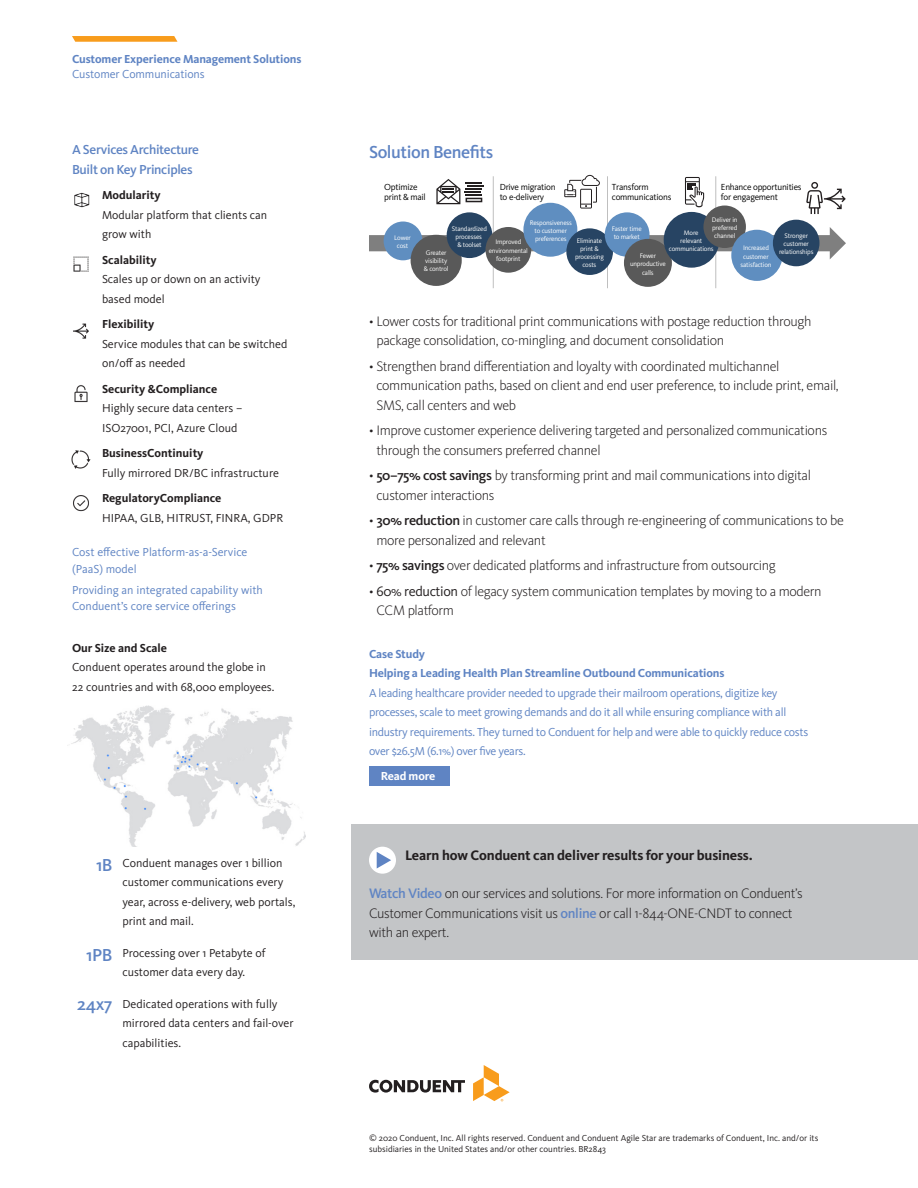
<style>
.page{position:relative;width:918px;height:1188px;background:#fff}
.page>*{position:absolute;margin:0;border:0;box-sizing:border-box;transform-origin:0 0}
.Cover_intro_text_-_b{font:500 18px "Kievit Pro";letter-spacing:-.025em;color:#5f84c3}
.Body_text{font:300 14.25px/19.5px "Kievit Pro";letter-spacing:-.025em;color:#231f20}
.Bulleted_text{font:300 14.25px/19.5px "Kievit Pro";letter-spacing:-.025em;color:#231f20}
.Subhead_text{font:700 14.25px "Kievit Pro";letter-spacing:-.01em;color:#231f20}
.Cover_intro_text_-_b-2{font:500 13.5px/19.5px "Kievit Pro";letter-spacing:-.025em;color:#5f84c3}
.Caption_-_text{font:12px/19.5px "Kievit Pro";color:#231f20}
.Body_text-2{font:12px/19.5px "Kievit Pro";letter-spacing:-.025em;color:#5f84c3}
.Caption_-_text-2{font:12px/16.5px "Kievit Pro";color:#5f84c3}
.Caption_-_subhead{font:700 12px "Kievit Pro";color:#231f20}
.Subhead_text-2{font:700 12px/19.5px "Kievit Pro";letter-spacing:-.01em;color:#5f84c3}
.Business_category{font:700 12px "Kievit Pro";letter-spacing:-.01em;color:#5f84c3}
.Business_category-2{font:12px "Kievit Pro";letter-spacing:-.01em;color:#5f84c3}
.Body_text-3{font:700 12px "Kievit Pro";letter-spacing:-.01em;color:#fff}
.t1{font:9.15px/10.9px "Kievit Pro";letter-spacing:-.025em;color:#000}
.Legal{font:9px/10.5px "Kievit Pro";color:#231f20}
.t2{font:6.9px/8.2px "Kievit Pro";letter-spacing:-.025em;color:#fffffe;text-align:center}
.s1{font-weight:500}
.s2{font-weight:400}
.s3{font-weight:500;color:#5f84c3}
</style>
<div class="page">
<svg style="left:72px;top:36px;width:105px;height:6px"></svg>
<svg style="left:369px;top:1080px;width:96px;height:13px"></svg>
<svg style="left:473px;top:1065px;width:37px;height:36px"></svg>
<hr style="left:493px;top:176px;width:1px;height:112px;background:#bfbfbf">
<hr style="left:607px;top:176px;width:1px;height:112px;background:#bfbfbf">
<hr style="left:715px;top:176px;width:1px;height:112px;background:#bfbfbf">
<svg style="left:369px;top:227px;width:477px;height:32px"></svg>
<div style="left:384px;top:222px;width:38px;height:38px;background:#5f8ec0;border-radius:50%"></div>
<div style="left:411px;top:235px;width:51px;height:51px;background:#595959;border-radius:50%"></div>
<div style="left:447px;top:212px;width:45px;height:46px;background:#274463;border-radius:50%"></div>
<div style="left:486px;top:227px;width:45px;height:46px;background:#595959;border-radius:50%"></div>
<div style="left:523px;top:203px;width:54px;height:54px;background:#5f8ec0;border-radius:50%"></div>
<div style="left:566px;top:228px;width:47px;height:47px;background:#274463;border-radius:50%"></div>
<div style="left:605px;top:212px;width:45px;height:45px;background:#5f8ec0;border-radius:50%"></div>
<div style="left:624px;top:239px;width:48px;height:48px;background:#595959;border-radius:50%"></div>
<div style="left:664px;top:212px;width:55px;height:56px;background:#274463;border-radius:50%"></div>
<div style="left:703px;top:206px;width:43px;height:42px;background:#595959;border-radius:50%"></div>
<div style="left:731px;top:230px;width:51px;height:51px;background:#5f8ec0;border-radius:50%"></div>
<div style="left:773px;top:220px;width:46px;height:46px;background:#274463;border-radius:50%"></div>
<svg style="left:436px;top:179px;width:48px;height:25px"></svg>
<svg style="left:564px;top:175px;width:36px;height:34px"></svg>
<svg style="left:685px;top:177px;width:19px;height:30px"></svg>
<svg style="left:806px;top:182px;width:40px;height:32px"></svg>
<img style="left:74px;top:192px;width:16px;height:16px">
<img style="left:73px;top:256px;width:16px;height:16px">
<img style="left:73px;top:323px;width:16px;height:16px">
<img style="left:74px;top:385px;width:14px;height:18px">
<img style="left:71px;top:450px;width:20px;height:19px">
<img style="left:73px;top:495px;width:16px;height:17px">
<img style="left:71px;top:705px;width:235px;height:142px">
<div style="left:351px;top:824px;width:567px;height:136px;background:#c3c5c7"></div>
<div style="left:369px;top:847px;width:27px;height:27px;background:#fff;border-radius:50%"></div>
<svg style="left:377px;top:852px;width:14px;height:17px"></svg>
<div style="left:369px;top:766px;width:81px;height:20px;background:#5f84c3"></div>
<p class="Business_category" style="left:72px;top:52px;width:231px">Customer Experience Management Solutions</p>
<p class="Business_category-2" style="left:72px;top:67px;width:134px">Customer Communications</p>
<p class="Cover_intro_text_-_b-2" style="left:72px;top:140px;width:129px">A Services Architecture<br>Built on Key Principles</p>
<p class="Caption_-_subhead" style="left:102px;top:188px;width:60px">Modularity</p>
<p class="Caption_-_text" style="left:102px;top:205px;width:167px">Modular platform that clients can grow with</p>
<p class="Caption_-_subhead" style="left:102px;top:253px;width:56px">Scalability</p>
<p class="Caption_-_text" style="left:102px;top:269px;width:160px">Scales up or down on an activity based model</p>
<p class="Caption_-_subhead" style="left:102px;top:317px;width:54px">Flexibility</p>
<p class="Caption_-_text" style="left:102px;top:334px;width:187px">Service modules that can be switched on/off as needed</p>
<p class="Caption_-_subhead" style="left:102px;top:382px;width:117px">Security &amp;Compliance</p>
<p class="Caption_-_text" style="left:102px;top:398px;width:142px">Highly secure data centers –<br>ISO27001, PCI, Azure Cloud</p>
<p class="Caption_-_subhead" style="left:102px;top:446px;width:103px">BusinessContinuity</p>
<p class="Caption_-_text" style="left:102px;top:463px;width:178px">Fully mirrored DR/BC infrastructure</p>
<p class="Caption_-_subhead" style="left:102px;top:491px;width:121px">RegulatoryCompliance</p>
<p class="Caption_-_text" style="left:102px;top:508px;width:183px">HIPAA, GLB, HITRUST, FINRA, GDPR</p>
<p class="Caption_-_text-2" style="left:72px;top:544px;width:177px">Cost effective Platform-as-a-Service (PaaS) model</p>
<p class="Caption_-_text-2" style="left:72px;top:581px;width:192px">Providing an integrated capability with<br>Conduent’s core service offerings</p>
<p class="Caption_-_subhead" style="left:72px;top:641px;width:97px">Our Size and Scale</p>
<p class="Caption_-_text" style="left:72px;top:657px;width:204px">Conduent operates around the globe in<br>22 countries and with 68,000 employees.</p>
<p class="Cover_intro_text_-_b" style="left:96px;top:855px;width:18px">1B</p>
<p class="Cover_intro_text_-_b" style="left:86px;top:944px;width:28px">1PB</p>
<p class="Cover_intro_text_-_b" style="left:77px;top:993px;width:37px">24x7</p>
<p class="Caption_-_text" style="left:122px;top:853px;width:175px">Conduent manages over 1 billion customer communications every year, across e-delivery, web portals, print and mail.</p>
<p class="Caption_-_text" style="left:122px;top:943px;width:145px">Processing over 1 Petabyte of customer data every day.</p>
<p class="Caption_-_text" style="left:122px;top:994px;width:173px">Dedicated operations with fully mirrored data centers and fail-over capabilities.</p>
<p class="Cover_intro_text_-_b" style="left:369px;top:141px;width:126px">Solution Benefits</p>
<p class="t1" style="left:384px;top:181px;width:43px">Optimize print &amp; mail</p>
<p class="t1" style="left:500px;top:181px;width:57px">Drive migration to e-delivery</p>
<p class="t1" style="left:612px;top:181px;width:61px">Transform communications</p>
<p class="t1" style="left:721px;top:181px;width:82px">Enhance opportunities for engagement</p>
<p class="t2" style="left:394px;top:233px;width:18px">Lower cost</p>
<p class="t2" style="left:530px;top:218px;width:44px">Responsiveness to customer preferences</p>
<p class="t2" style="left:452px;top:224px;width:37px">Standardized processes<br>&amp; toolset</p>
<p class="t2" style="left:575px;top:236px;width:30px">Eliminate print &amp; processing costs</p>
<p class="t2" style="left:489px;top:238px;width:41px">Improved environmental footprint</p>
<p class="t2" style="left:424px;top:248px;width:26px;text-align:left">Greater visibility &amp; control</p>
<p class="t2" style="left:712px;top:215px;width:27px;text-align:justify">Deliver in preferred channel</p>
<p class="t2" style="left:612px;top:224px;width:32px;text-align:left">Faster time to market</p>
<p class="t2" style="left:630px;top:252px;width:37px">Fewer unproductive calls</p>
<p class="t2" style="left:669px;top:228px;width:46px">More<br>relevant communications</p>
<p class="t2" style="left:741px;top:244px;width:32px">Increased customer satisfaction</p>
<p class="t2" style="left:779px;top:231px;width:36px">Stronger customer relationships</p>
<p class="Body_text" style="left:376px;top:311px;width:436px;text-indent:-8px">• Lower costs for traditional print communications with postage reduction through package consolidation, co-mingling, and document consolidation</p>
<p class="Body_text" style="left:376px;top:356px;width:464px;text-indent:-8px">• Strengthen brand differentiation and loyalty with coordinated multichannel communication paths, based on client and end user preference, to include print, email,<br>SMS, call centers and web</p>
<p class="Body_text" style="left:376px;top:421px;width:452px;text-indent:-8px">• Improve customer experience delivering targeted and personalized communications through the consumers preferred channel</p>
<p class="Bulleted_text" style="left:376px;top:466px;width:436px;text-indent:-8px">• <span class="s1">50–75% cost savings</span> by transforming print and mail communications into digital customer interactions</p>
<p class="Bulleted_text" style="left:376px;top:511px;width:469px;text-indent:-8px">• <span class="s1">30% reduction</span> in customer care calls through re-engineering of communications to be more personalized and relevant</p>
<p class="Bulleted_text" style="left:369px;top:556px;width:408px">• <span class="s1">75% savings</span> over dedicated platforms and infrastructure from outsourcing</p>
<p class="Bulleted_text" style="left:376px;top:581px;width:447px;text-indent:-8px">• <span class="s2">60% reduction</span> of legacy system communication templates by moving to a modern<br>CCM platform</p>
<p class="Subhead_text-2" style="left:369px;top:644px;width:357px">Case Study<br>Helping a Leading Health Plan Streamline Outbound Communications</p>
<p class="Body_text-2" style="left:369px;top:683px;width:441px">A leading healthcare provider needed to upgrade their mailroom operations, digitize key processes, scale to meet growing demands and do it all while ensuring compliance with all industry requirements. They turned to Conduent for help and were able to quickly reduce costs over $26.5M (6.1%) over five years.</p>
<p class="Body_text-3" style="left:381px;top:769px;width:56px">Read more</p>
<p class="Subhead_text" style="left:405px;top:847px;width:349px">Learn how Conduent can deliver results for your business.</p>
<p class="Body_text" style="left:369px;top:884px;width:435px"><span class="s3">Watch Video</span> on our services and solutions. For more information on Conduent’s<br>Customer Communications visit us <span class="s3">online</span> or call 1-844-ONE-CNDT to connect with an expert.</p>
<p class="Legal" style="left:369px;top:1133px;width:451px">© 2020 Conduent, Inc. All rights reserved. Conduent and Conduent Agile Star are trademarks of Conduent, Inc. and/or its subsidiaries in the United States and/or other countries. BR2843</p>
</div>
